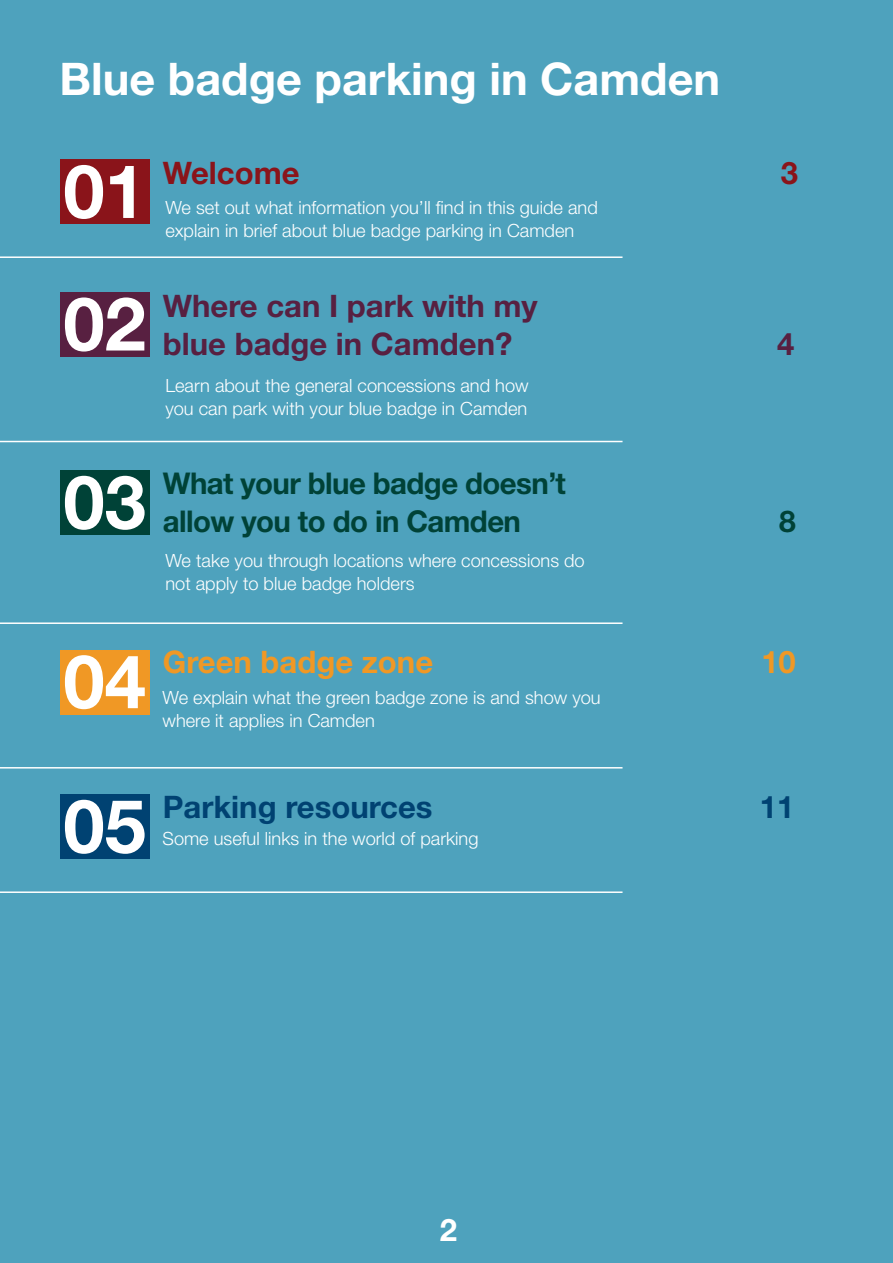
<style>
.page{position:relative;width:893px;height:1263px;background:#4ea2bd}
.page>*{position:absolute;margin:0;border:0;box-sizing:border-box;transform-origin:0 0}
.t1{font:700 74.25px "Helvetica Neue";color:#fff}
.t2{font:700 45px "Helvetica Neue";color:#fff}
.t3{font:700 31.05px/37.8px "Helvetica Neue";color:#582041}
.t4{font:700 31.05px "Helvetica Neue";color:#004272}
.t5{font:700 31.05px "Helvetica Neue";color:#f09825}
.t6{font:700 31.05px "Helvetica Neue";color:#8a141a}
.t7{font:700 31.05px "Helvetica Neue";color:#fff}
.t8{font:700 30px/37.8px "Helvetica Neue";letter-spacing:-.02em;color:#004237}
.t9{font:300 18.15px/23px "Helvetica Neue";color:#fff}
</style>
<div class="page">
<div style="left:60px;top:160px;width:89px;height:64px;background:#8a141a"></div>
<hr style="left:0;top:256px;width:622px;height:2px;background:#fff">
<div style="left:60px;top:292px;width:89px;height:64px;background:#582041"></div>
<hr style="left:0;top:441px;width:622px;height:1px;background:#fff">
<div style="left:60px;top:471px;width:89px;height:64px;background:#004237"></div>
<hr style="left:0;top:622px;width:622px;height:2px;background:#fff">
<div style="left:60px;top:650px;width:89px;height:64px;background:#f09825"></div>
<hr style="left:0;top:767px;width:622px;height:1px;background:#fff">
<div style="left:60px;top:795px;width:89px;height:64px;background:#004272"></div>
<hr style="left:0;top:891px;width:622px;height:2px;background:#fff">
<h2 class="t2" style="left:60px;top:51px;width:662px">Blue badge parking in Camden</h2>
<h1 class="t1" style="left:63px;top:146px;width:84px">01</h1>
<h3 class="t6" style="left:163px;top:154px;width:138px">Welcome</h3>
<h3 class="t6" style="left:781px;top:154px;width:19px">3</h3>
<p class="t9" style="left:165px;top:195px;width:434px">We set out what information you’ll find in this guide and</p>
<p class="t9" style="left:165px;top:218px;width:410px">explain in brief about blue badge parking in Camden</p>
<h1 class="t1" style="left:63px;top:278px;width:84px">02</h1>
<h3 class="t3" style="left:163px;top:286px;width:376px">Where can I park with my blue badge in Camden?</h3>
<p class="t9" style="left:165px;top:374px;width:365px">Learn about the general concessions and how you can park with your blue badge in Camden</p>
<h3 class="t3" style="left:777px;top:324px;width:19px">4</h3>
<h1 class="t1" style="left:63px;top:456px;width:84px">03</h1>
<h3 class="t8" style="left:163px;top:464px;width:404px">What your blue badge doesn’t allow you to do in Camden</h3>
<p class="t9" style="left:165px;top:549px;width:421px">We take you through locations where concessions do not apply to blue badge holders</p>
<h3 class="t8" style="left:779px;top:502px;width:18px">8</h3>
<h1 class="t1" style="left:63px;top:636px;width:84px">04</h1>
<h3 class="t5" style="left:163px;top:643px;width:272px">Green badge zone</h3>
<h3 class="t5" style="left:761px;top:643px;width:36px">10</h3>
<p class="t9" style="left:163px;top:685px;width:440px">We explain what the green badge zone is and show you</p>
<p class="t9" style="left:163px;top:708px;width:214px">where it applies in Camden</p>
<h1 class="t1" style="left:63px;top:780px;width:84px">05</h1>
<h3 class="t4" style="left:163px;top:788px;width:271px">Parking resources</h3>
<h3 class="t4" style="left:760px;top:788px;width:36px">11</h3>
<p class="t9" style="left:163px;top:827px;width:317px">Some useful links in the world of parking</p>
<h3 class="t7" style="left:440px;top:1210px;width:19px">2</h3>
</div>
